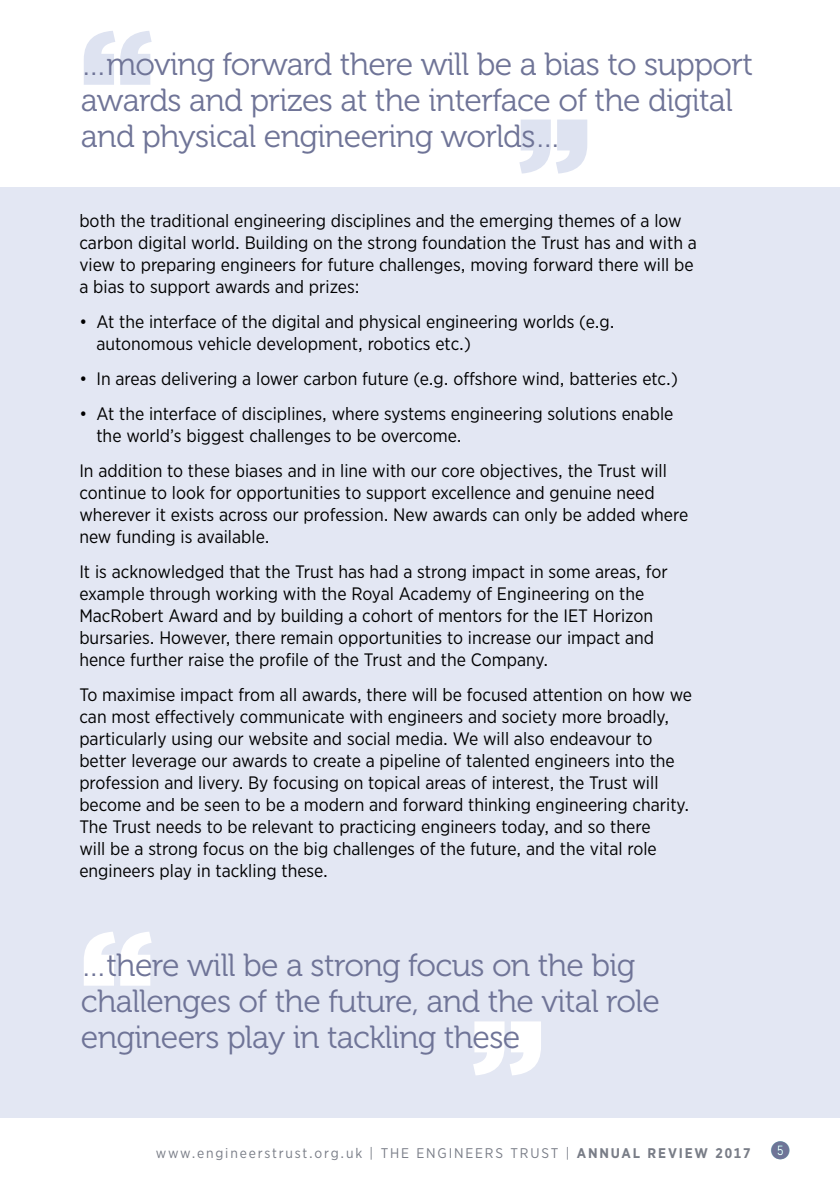
<style>
.page{position:relative;width:840px;height:1191px;background:#fff}
.page>*{position:absolute;margin:0;border:0;box-sizing:border-box;transform-origin:0 0}
.t1{font:900 144px "Gotham Narrow";color:#dee3f1}
.t2{font:900 144px "Gotham Narrow";color:#fff}
.t3{font:32px/36px "Museo 300";letter-spacing:-.02em;color:#6f7497}
.t4{font:18px/22px "Gotham Narrow";color:#000}
.t5{font:14px "Gotham Narrow";letter-spacing:.13em;color:#797d87}
.s1{font-weight:700}
.s2{font-family:"Fyra Numeric Circle Closed";font-size:24px;color:#50bcba}
</style>
<div class="page">
<div style="left:0;top:187px;width:839px;height:930px;background:#e3e7f3"></div>
<h1 class="t1" style="left:81px;top:-16px;width:74px">“</h1>
<h2 class="t3" style="left:81px;top:47px;width:673px">…moving forward there will be a bias to support awards and prizes at the interface of the digital and physical engineering worlds…</h2>
<h1 class="t1" style="left:517px;top:72px;width:74px">”</h1>
<p class="t4" style="left:79px;top:209px;width:618px">both the traditional engineering disciplines and the emerging themes of a low carbon digital world. Building on the strong foundation the Trust has and with a view to preparing engineers for future challenges, moving forward there will be a bias to support awards and prizes:</p>
<p class="t4" style="left:96px;top:310px;width:519px;text-indent:-17px">• At the interface of the digital and physical engineering worlds (e.g. autonomous vehicle development, robotics etc.)</p>
<p class="t4" style="left:79px;top:367px;width:599px">• In areas delivering a lower carbon future (e.g. offshore wind, batteries etc.)</p>
<p class="t4" style="left:96px;top:402px;width:578px;text-indent:-17px">• At the interface of disciplines, where systems engineering solutions enable the world’s biggest challenges to be overcome.</p>
<p class="t4" style="left:79px;top:459px;width:610px">In addition to these biases and in line with our core objectives, the Trust will continue to look for opportunities to support excellence and genuine need wherever it exists across our profession. New awards can only be added where new funding is available.</p>
<p class="t4" style="left:79px;top:560px;width:589px">It is acknowledged that the Trust has had a strong impact in some areas, for example through working with the Royal Academy of Engineering on the MacRobert Award and by building a cohort of mentors for the IET Horizon bursaries. However, there remain opportunities to increase our impact and hence further raise the profile of the Trust and the Company.</p>
<p class="t4" style="left:79px;top:683px;width:614px">To maximise impact from all awards, there will be focused attention on how we can most effectively communicate with engineers and society more broadly, particularly using our website and social media. We will also endeavour to better leverage our awards to create a pipeline of talented engineers into the profession and livery. By focusing on topical areas of interest, the Trust will become and be seen to be a modern and forward thinking engineering charity.<br>The Trust needs to be relevant to practicing engineers today, and so there<br>will be a strong focus on the big challenges of the future, and the vital role engineers play in tackling these.</p>
<h1 class="t2" style="left:81px;top:885px;width:74px">“</h1>
<h2 class="t3" style="left:81px;top:947px;width:580px">…there will be a strong focus on the big challenges of the future, and the vital role engineers play in tackling these</h2>
<h1 class="t2" style="left:471px;top:974px;width:74px">”</h1>
<p class="t5" style="left:156px;top:1144px;width:635px">www.engineerstrust.org.uk | THE ENGINEERS TRUST | <span class="s1">ANNUAL REVIEW 2017</span> <span class="s2">5</span></p>
</div>
